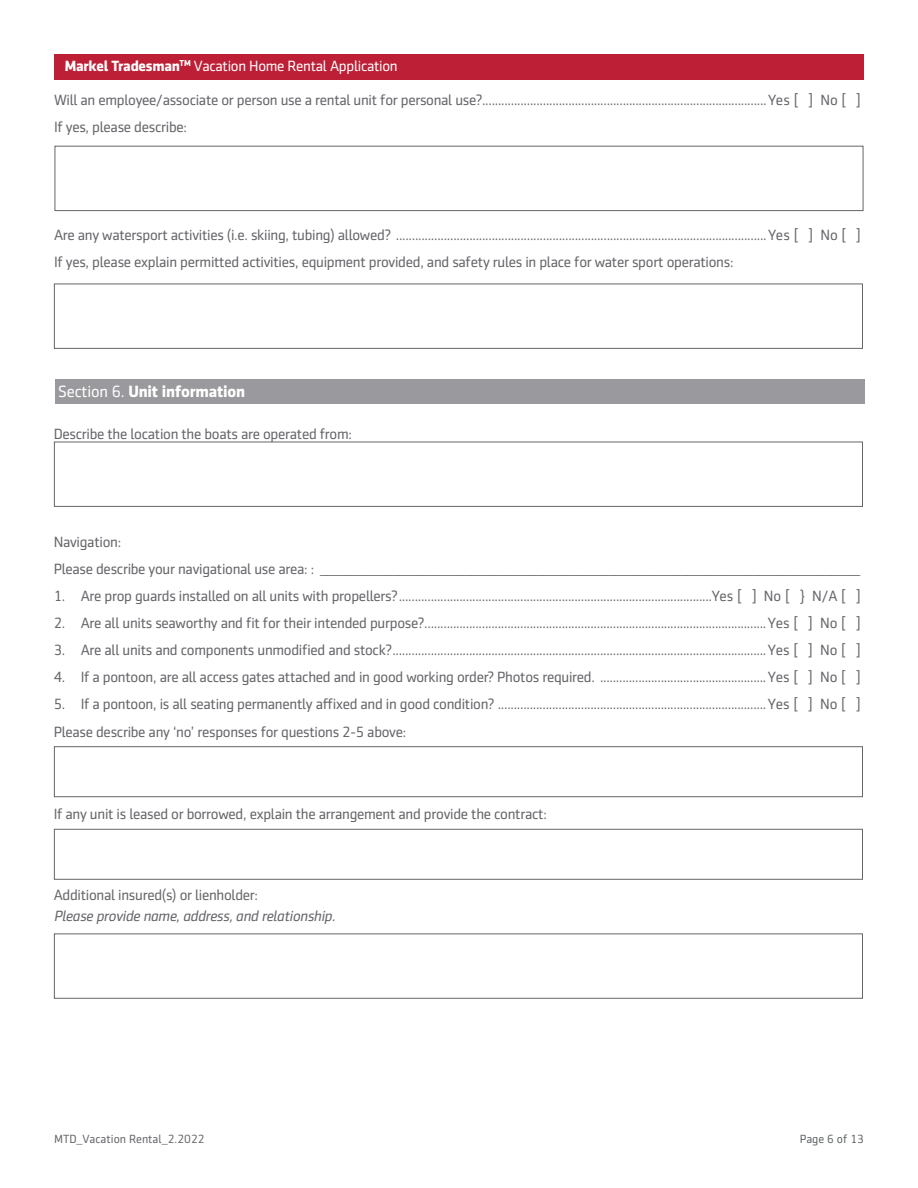
<style>
.page{position:relative;width:918px;height:1188px;background:#fff}
.page>*{position:absolute;margin:0;border:0;box-sizing:border-box;transform-origin:0 0}
.t1{font:700 16.5px "Sentico Sans DT";letter-spacing:-.01em;color:#fff}
.t2{font:15px/27px "Sentico Sans DT";letter-spacing:-.02em;color:#66656a}
.t3{font:15px "Sentico Sans DT";letter-spacing:-.02em;color:#fff}
.t4{font:italic 15px "Sentico Sans DT";letter-spacing:-.02em;color:#66656a}
.t5{font:12px "Sentico Sans DT";color:#66656a}
.t6{font:12px "Sentico Sans DT";color:#616466}
.s1{font-weight:700}
.s2{font-weight:400}
</style>
<div class="page">
<div style="left:54px;top:54px;width:810px;height:25px;background:#bd2036"></div>
<div style="left:55px;top:146px;width:808px;height:65px;border:1px solid #66656a"></div>
<div style="left:54px;top:284px;width:809px;height:65px;border:1px solid #66656a"></div>
<div style="left:55px;top:380px;width:810px;height:24px;background:#9a9a9e"></div>
<div style="left:54px;top:442px;width:809px;height:65px;border:1px solid #66656a"></div>
<div style="left:54px;top:746px;width:809px;height:51px;border:1px solid #66656a"></div>
<div style="left:54px;top:829px;width:809px;height:51px;border:1px solid #66656a"></div>
<div style="left:54px;top:933px;width:809px;height:66px;border:1px solid #66656a"></div>
<p class="t3" style="left:65px;top:58px;width:335px"><span class="s1">Markel Tradesman</span><sup>TM</sup> Vacation Home Rental Application</p>
<p class="t2" style="left:54px;top:86px;width:809px">Will an employee/associate or person use a rental unit for personal use?.........................................................................................Yes [ ] No [ ]<br>If yes, please describe:</p>
<p class="t2" style="left:54px;top:221px;width:809px">Are any watersport activities (i.e. skiing, tubing) allowed? ....................................................................................................................Yes [ ] No [ ]<br>If yes, please explain permitted activities, equipment provided, and safety rules in place for water sport operations:</p>
<p class="t1" style="left:58px;top:382px;width:189px"><span class="s2">Section 6.</span> Unit information</p>
<p class="t2" style="left:54px;top:420px;width:300px">Describe the location the boats are operated from:</p>
<p class="t2" style="left:54px;top:528px;width:808px">Navigation:<br>Please describe your navigational use area: : ___________________________________________________________________________</p>
<p class="t2" style="left:54px;top:582px;width:809px">1. Are prop guards installed on all units with propellers?..................................................................................................Yes [ ] No [ } N/A [ ]</p>
<p class="t2" style="left:54px;top:609px;width:808px">2. Are all units seaworthy and fit for their intended purpose?...........................................................................................................Yes [ ] No [ ]</p>
<p class="t2" style="left:54px;top:636px;width:808px">3. Are all units and components unmodified and stock?.....................................................................................................................Yes [ ] No [ ]</p>
<p class="t2" style="left:54px;top:663px;width:808px">4. If a pontoon, are all access gates attached and in good working order? Photos required. ....................................................Yes [ ] No [ ]</p>
<p class="t2" style="left:54px;top:690px;width:808px;line-height:27.6px">5. If a pontoon, is all seating permanently affixed and in good condition? ....................................................................................Yes [ ] No [ ]<br>Please describe any ‘no’ responses for questions 2-5 above:</p>
<p class="t2" style="left:54px;top:800px;width:495px">If any unit is leased or borrowed, explain the arrangement and provide the contract:</p>
<p class="t2" style="left:54px;top:881px;width:206px">Additional insured(s) or lienholder:</p>
<p class="t4" style="left:54px;top:908px;width:283px">Please provide name, address, and relationship.</p>
<p class="t5" style="left:54px;top:1132px;width:152px">MTD_Vacation Rental_2.2022</p>
<p class="t6" style="left:800px;top:1132px;width:66px">Page 6 of 13</p>
</div>
